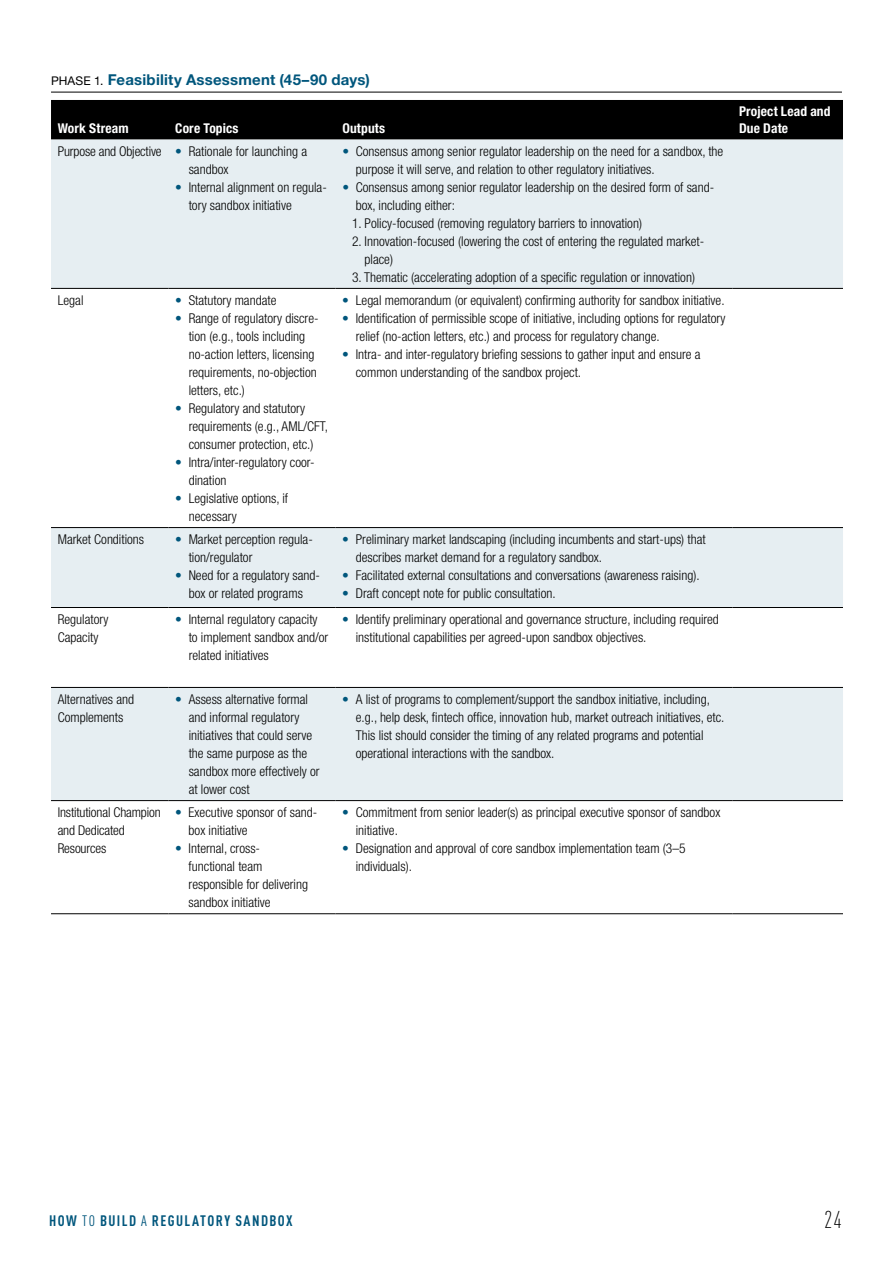
<style>
.page{position:relative;width:893px;height:1263px;background:#fff}
.page>*{position:absolute;margin:0;border:0;box-sizing:border-box;transform-origin:0 0}
.t1{font:300 condensed 24px "DIN Pro";color:#000}
.t2{font:700 15px "Helvetica Neue LT Std";letter-spacing:.015em;color:#00567c}
.t3{font:700 condensed 15px "DIN Pro";letter-spacing:.095em;color:#00567c}
.t4{font:300 condensed 13.5px/18px "Helvetica Neue LT Std";color:#000}
.t5{font:700 condensed 13.5px/16.5px "Helvetica Neue LT Std";letter-spacing:.01em;color:#fff}
.s1{font-weight:400;font-size:12px;color:#000}
.s2{color:#00567c}
.s3{font-weight:400}
</style>
<div class="page">
<hr style="left:51px;top:92px;width:791px;height:1px;background:#000">
<div style="left:51px;top:100px;width:792px;height:40px;background:#000"></div>
<svg style="left:51px;top:140px;width:792px;height:660px;fill:#e6eef2"></svg>
<hr style="left:51px;top:288px;width:117px;height:1px;background:#000">
<hr style="left:168px;top:288px;width:168px;height:1px;background:#000">
<hr style="left:336px;top:288px;width:396px;height:1px;background:#000">
<hr style="left:732px;top:288px;width:111px;height:1px;background:#000">
<hr style="left:51px;top:527px;width:117px;height:1px;background:#000">
<hr style="left:168px;top:527px;width:168px;height:1px;background:#000">
<hr style="left:336px;top:527px;width:396px;height:1px;background:#000">
<hr style="left:732px;top:527px;width:111px;height:1px;background:#000">
<hr style="left:51px;top:607px;width:117px;height:1px;background:#000">
<hr style="left:168px;top:607px;width:168px;height:1px;background:#000">
<hr style="left:336px;top:607px;width:396px;height:1px;background:#000">
<hr style="left:732px;top:607px;width:111px;height:1px;background:#000">
<hr style="left:51px;top:687px;width:117px;height:1px;background:#000">
<hr style="left:168px;top:687px;width:168px;height:1px;background:#000">
<hr style="left:336px;top:687px;width:396px;height:1px;background:#000">
<hr style="left:732px;top:687px;width:111px;height:1px;background:#000">
<hr style="left:51px;top:800px;width:117px;height:1px;background:#000">
<hr style="left:168px;top:800px;width:168px;height:1px;background:#000">
<hr style="left:336px;top:800px;width:396px;height:1px;background:#000">
<hr style="left:732px;top:800px;width:111px;height:1px;background:#000">
<hr style="left:51px;top:913px;width:117px;height:1px;background:#000">
<hr style="left:168px;top:913px;width:168px;height:1px;background:#000">
<hr style="left:336px;top:913px;width:396px;height:1px;background:#000">
<hr style="left:732px;top:913px;width:111px;height:1px;background:#000">
<p class="t2" style="left:51px;top:70px;width:320px"><span class="s1">PHASE 1.</span> Feasibility Assessment (45–90 days)</p>
<p class="t5" style="left:58px;top:120px;width:72px">Work Stream</p>
<p class="t5" style="left:175px;top:120px;width:65px">Core Topics</p>
<p class="t5" style="left:342px;top:120px;width:44px">Outputs</p>
<p class="t4" style="left:189px;top:142px;width:120px;text-indent:-131px">Purpose and Objective <span class="s2">•</span> Rationale for launching a sandbox</p>
<p class="t4" style="left:189px;top:178px;width:140px;text-indent:-14px"><span class="s2">•</span> Internal alignment on regula&shy;tory sandbox initiative</p>
<p class="t4" style="left:58px;top:291px;width:27px">Legal</p>
<p class="t4" style="left:175px;top:291px;width:103px"><span class="s2">•</span> Statutory mandate</p>
<p class="t4" style="left:189px;top:309px;width:131px;text-indent:-14px"><span class="s2">•</span> Range of regulatory discre&shy;tion (e.g., tools including no-action letters, licensing requirements, no-objection letters, etc.)</p>
<p class="t4" style="left:189px;top:399px;width:141px;text-indent:-14px"><span class="s2">•</span> Regulatory and statutory requirements (e.g., AML/CFT, consumer protection, etc.)</p>
<p class="t4" style="left:189px;top:453px;width:127px;text-indent:-14px"><span class="s2">•</span> Intra/inter-regulatory coor&shy;dination</p>
<p class="t4" style="left:189px;top:489px;width:101px;text-indent:-14px"><span class="s2">•</span> Legislative options, if necessary</p>
<p class="t4" style="left:58px;top:530px;width:88px">Market Conditions</p>
<p class="t4" style="left:189px;top:530px;width:126px;text-indent:-14px"><span class="s2">•</span> Market perception regula&shy;tion/regulator</p>
<p class="t4" style="left:175px;top:566px;width:146px;text-align:center"><span class="s2">•</span> Need for a regulatory sand&shy;box or related programs</p>
<p class="t4" style="left:356px;top:142px;width:369px;text-indent:-14px"><span class="s2">•</span> Consensus among senior regulator leadership on the need for a sandbox, the purpose it will serve, and relation to other regulatory initiatives.</p>
<p class="t4" style="left:356px;top:178px;width:360px;text-indent:-14px"><span class="s2">•</span> Consensus among senior regulator leadership on the desired form of sand&shy;box, including either:</p>
<p class="t4" style="left:352px;top:214px;width:291px">1. Policy-focused (removing regulatory barriers to innovation)</p>
<p class="t4" style="left:364px;top:232px;width:341px;text-indent:-12px">2. Innovation-focused (lowering the cost of entering the regulated market&shy;place)</p>
<p class="t4" style="left:352px;top:268px;width:344px">3. Thematic (accelerating adoption of a specific regulation or innovation)</p>
<p class="t4" style="left:342px;top:291px;width:384px"><span class="s2">•</span> Legal memorandum (or equivalent) confirming authority for sandbox initiative.</p>
<p class="t4" style="left:356px;top:309px;width:371px;text-indent:-14px"><span class="s2">•</span> Identification of permissible scope of initiative, including options for regulatory relief (no-action letters, etc.) and process for regulatory change.</p>
<p class="t4" style="left:356px;top:345px;width:346px;text-indent:-14px"><span class="s2">•</span> Intra- and inter-regulatory briefing sessions to gather input and ensure a common understanding of the sandbox project.</p>
<p class="t4" style="left:356px;top:530px;width:351px;text-indent:-14px"><span class="s2">•</span> Preliminary market landscaping (including incumbents and start-ups) that describes market demand for a regulatory sandbox.</p>
<p class="t4" style="left:342px;top:566px;width:359px"><span class="s2">•</span> Facilitated external consultations and conversations (awareness raising).</p>
<p class="t4" style="left:342px;top:584px;width:215px"><span class="s2">•</span> Draft concept note for public consultation.</p>
<p class="t4" style="left:58px;top:610px;width:52px">Regulatory<br>Capacity</p>
<p class="t4" style="left:189px;top:610px;width:141px;text-indent:-14px"><span class="s2">•</span> Internal regulatory capacity to implement sandbox and/or related initiatives</p>
<p class="t4" style="left:356px;top:610px;width:365px;text-indent:-14px"><span class="s2">•</span> Identify preliminary operational and governance structure, including required institutional capabilities per agreed-upon sandbox objectives.</p>
<p class="t4" style="left:58px;top:690px;width:78px">Alternatives and<br>Complements</p>
<p class="t4" style="left:189px;top:690px;width:132px;text-indent:-14px"><span class="s2">•</span> Assess alternative formal and informal regulatory initiatives that could serve the same purpose as the sandbox more effectively or at lower cost</p>
<p class="t4" style="left:356px;top:690px;width:370px;text-indent:-14px"><span class="s2">•</span> A list of programs to complement/support the sandbox initiative, including, e.g., help desk, fintech office, innovation hub, market outreach initiatives, etc.<br>This list should consider the timing of any related programs and potential operational interactions with the sandbox.</p>
<p class="t4" style="left:58px;top:803px;width:105px">Institutional Champion and Dedicated<br>Resources</p>
<p class="t4" style="left:189px;top:803px;width:130px;text-indent:-14px"><span class="s2">•</span> Executive sponsor of sand&shy;box initiative</p>
<p class="t4" style="left:356px;top:803px;width:366px;text-indent:-14px"><span class="s2">•</span> Commitment from senior leader(s) as principal executive sponsor of sandbox initiative.</p>
<p class="t4" style="left:356px;top:839px;width:331px;text-indent:-14px"><span class="s2">•</span> Designation and approval of core sandbox implementation team (3–5 individuals).</p>
<p class="t4" style="left:189px;top:839px;width:121px;text-indent:-14px"><span class="s2">•</span> Internal, cross&shy;functional team responsible for delivering sandbox initiative</p>
<p class="t5" style="left:739px;top:103px;width:93px">Project Lead and<br>Due Date</p>
<p class="t3" style="left:49px;top:1209px;width:245px">HOW <span class="s3">TO</span> BUILD <span class="s3">A</span> REGULATORY SANDBOX</p>
<h1 class="t1" style="left:824px;top:1203px;width:19px">24</h1>
</div>
